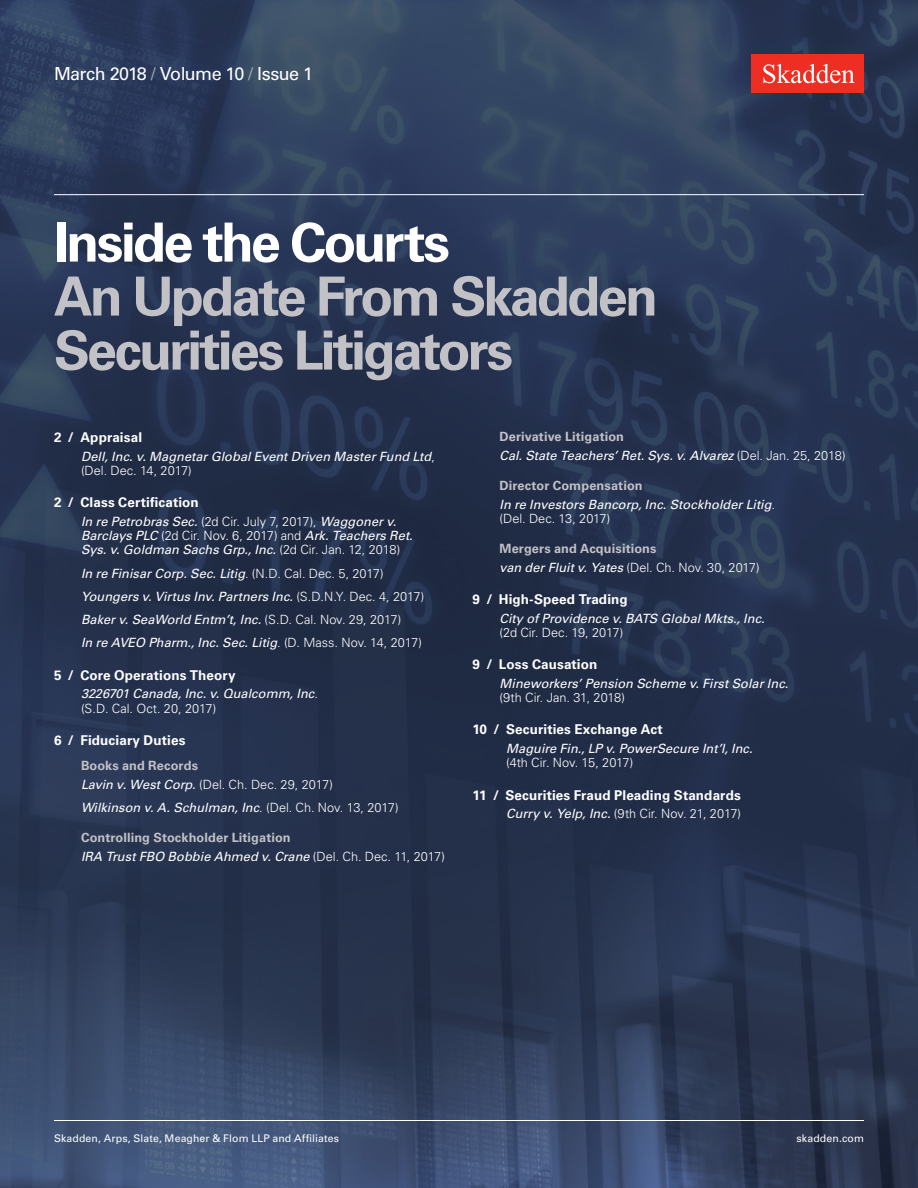
<style>
.page{position:relative;width:918px;height:1188px;background:#fff}
.page>*{position:absolute;margin:0;border:0;box-sizing:border-box;transform-origin:0 0}
.Practice_Specific_Ti{font:700 54px/54px "Univers LT Std";letter-spacing:-.055em;color:#c2c1c6}
.Practice_Specific_Ti-2{font:700 54px "Univers LT Std";letter-spacing:-.05em;color:#fff}
.Date_volume_issue{font:18px "Univers LT Std";letter-spacing:-.035em;color:#fff}
.t1{font:700 13.5px "Univers LT Std";letter-spacing:.005em;color:#fff}
.t2{font:italic 12.75px/14.2px "Univers LT Std";color:#fff}
.t3{font:300 12.75px/18.8px "Univers LT Std";letter-spacing:-.005em;color:#fff}
.t4{font:700 12.75px/18.8px "Univers LT Std";letter-spacing:.01em;color:#c2c1c6}
.t5{font:10.5px "Univers LT Std";letter-spacing:.01em;color:#fff}
.s1{color:#a7a9af}
.s2{font-weight:300;font-style:normal}
.s3{font-weight:700;color:#c2c1c6}
.s4{font-weight:400;font-style:italic}
.s5{font-weight:400;font-style:italic;color:#fff}
.s6{font-weight:300;color:#fff}
.s7{font-weight:700;font-style:normal;color:#c2c1c6}
</style>
<div class="page">
<img style="left:0;top:0;width:918px;height:1188px">
<div style="left:752px;top:54px;width:112px;height:39px;background:#ee2e22"></div>
<svg style="left:763px;top:64px;width:92px;height:19px"></svg>
<hr style="left:54px;top:1120px;width:810px;height:1px;background:#fff">
<hr style="left:54px;top:194px;width:810px;height:1px;background:#fff">
<p class="Date_volume_issue" style="left:54px;top:63px;width:261px">March 2018 <span class="s1">/</span> Volume 10 <span class="s1">/</span> Issue 1</p>
<p class="Practice_Specific_Ti-2" style="left:54px;top:211px;width:398px">Inside the Courts</p>
<p class="Practice_Specific_Ti" style="left:54px;top:270px;width:606px">An Update From Skadden<br>Securities Litigators</p>
<p class="t1" style="left:54px;top:429px;width:90px">2 / Appraisal</p>
<p class="t2" style="left:81px;top:449px;width:355px">Dell, Inc. v. Magnetar Global Event Driven Master Fund Ltd<span class="s2">, (Del. Dec. 14, 2017)</span></p>
<p class="t1" style="left:54px;top:494px;width:146px">2 / Class Certification</p>
<p class="t2" style="left:81px;top:514px;width:333px">In re Petrobras Sec. <span class="s2">(2d Cir. July 7, 2017),</span> Waggoner v.<br>Barclays PLC <span class="s2">(2d Cir. Nov. 6, 2017) and</span> Ark. Teachers Ret.<br>Sys. v. Goldman Sachs Grp., Inc. <span class="s2">(2d Cir. Jan. 12, 2018)</span></p>
<p class="t2" style="left:81px;top:562px;width:345px;line-height:23.2px">In re Finisar Corp. Sec. Litig<span class="s2">. (N.D. Cal. Dec. 5, 2017)<br></span>Youngers v. Virtus Inv. Partners Inc. <span class="s2">(S.D.N.Y. Dec. 4, 2017)<br></span>Baker v. SeaWorld Entm’t, Inc. <span class="s2">(S.D. Cal. Nov. 29, 2017)<br></span>In re AVEO Pharm., Inc. Sec. Litig<span class="s2">. (D. Mass. Nov. 14, 2017)</span></p>
<p class="t1" style="left:54px;top:667px;width:183px">5 / Core Operations Theory</p>
<p class="t2" style="left:81px;top:687px;width:238px">3226701 Canada, Inc. v. Qualcomm, Inc<span class="s2">. (S.D. Cal. Oct. 20, 2017)</span></p>
<p class="t1" style="left:54px;top:732px;width:133px">6 / Fiduciary Duties</p>
<p class="t3" style="left:81px;top:756px;width:253px"><span class="s3">Books and Records<br></span><span class="s4">Lavin v. West Corp.</span> (Del. Ch. Dec. 29, 2017)</p>
<p class="t2" style="left:81px;top:801px;width:319px">Wilkinson v. A. Schulman, Inc<span class="s2">. (Del. Ch. Nov. 13, 2017)</span></p>
<p class="t4" style="left:81px;top:828px;width:365px">Controlling Stockholder Litigation<br><span class="s5">IRA Trust FBO Bobbie Ahmed v. Crane</span> <span class="s6">(Del. Ch. Dec. 11, 2017)</span></p>
<p class="t2" style="left:500px;top:428px;width:348px;line-height:18.8px"><span class="s7">Derivative Litigation<br></span>Cal. State Teachers’ Ret. Sys. v. Alvarez <span class="s2">(Del. Jan. 25, 2018)</span></p>
<p class="t2" style="left:500px;top:476px;width:277px;line-height:18.8px"><span class="s7">Director Compensation<br></span>In re Investors Bancorp, Inc. Stockholder Litig<span class="s2">.</span></p>
<p class="t3" style="left:500px;top:509px;width:112px">(Del. Dec. 13, 2017)</p>
<p class="t4" style="left:500px;top:539px;width:262px">Mergers and Acquisitions<br><span class="s5">van der Fluit v. Yates</span> <span class="s6">(Del. Ch. Nov. 30, 2017)</span></p>
<p class="t1" style="left:472px;top:591px;width:157px">9 / High-Speed Trading</p>
<p class="t2" style="left:500px;top:611px;width:267px">City of Providence v. BATS Global Mkts., Inc.</p>
<p class="t3" style="left:500px;top:623px;width:125px">(2d Cir. Dec. 19, 2017)</p>
<p class="t1" style="left:472px;top:657px;width:126px">9 / Loss Causation</p>
<p class="t2" style="left:500px;top:677px;width:290px">Mineworkers’ Pension Scheme v. First Solar Inc.</p>
<p class="t3" style="left:500px;top:688px;width:127px">(9th Cir. Jan. 31, 2018)</p>
<p class="t1" style="left:472px;top:722px;width:192px">10 / Securities Exchange Act</p>
<p class="t2" style="left:506px;top:742px;width:248px">Maguire Fin., LP v. PowerSecure Int’l, Inc.</p>
<p class="t3" style="left:506px;top:754px;width:129px">(4th Cir. Nov. 15, 2017)</p>
<p class="t1" style="left:472px;top:787px;width:270px">11 / Securities Fraud Pleading Standards</p>
<p class="t3" style="left:506px;top:805px;width:236px"><span class="s4">Curry v. Yelp, Inc.</span> (9th Cir. Nov. 21, 2017)</p>
<p class="t5" style="left:54px;top:1132px;width:287px">Skadden, Arps, Slate, Meagher &amp; Flom LLP and Affiliates</p>
<p class="t5" style="left:797px;top:1132px;width:69px">skadden.com</p>
</div>
